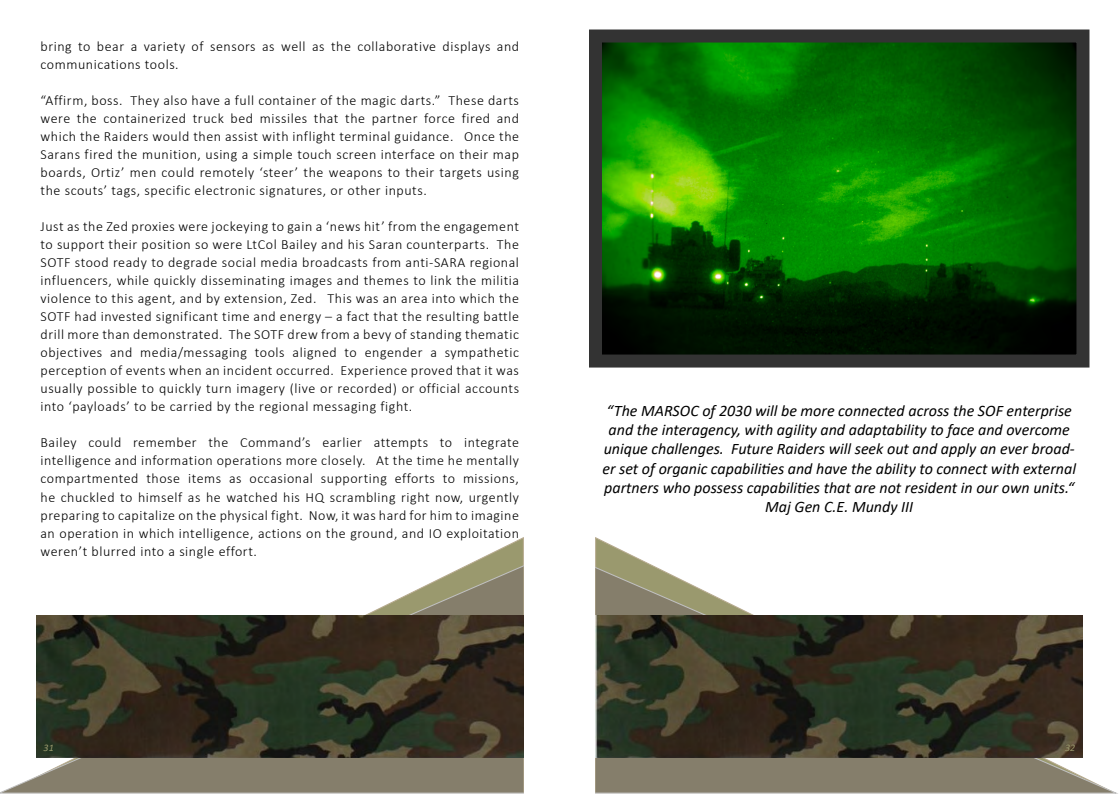
<style>
.page{position:relative;width:1119px;height:794px;background:#fff}
.page>*{position:absolute;margin:0;border:0;box-sizing:border-box;transform-origin:0 0}
.t1{font:italic 16px/19.2px "Calibri";color:#000;text-align:center}
.t2{font:300 14px/18px "Calibri";letter-spacing:.04em;color:#000;text-align:justify}
.t3{font:italic 10px "Calibri";color:#9a996e}
</style>
<div class="page">
<svg style="left:469px;top:537px;width:55px;height:256px"></svg>
<svg style="left:595px;top:537px;width:55px;height:27px"></svg>
<svg style="left:595px;top:564px;width:523px;height:230px"></svg>
<svg style="left:0;top:564px;width:523px;height:230px"></svg>
<img style="left:36px;top:615px;width:487px;height:143px">
<img style="left:595px;top:615px;width:488px;height:143px">
<img style="left:603px;top:44px;width:472px;height:309px">
<div style="left:589px;top:30px;width:500px;height:337px;border:13px solid #333"></div>
<p class="t2" style="left:40px;top:37px;width:480px">bring to bear a variety of sensors as well as the collaborative displays and communications tools.</p>
<p class="t2" style="left:40px;top:91px;width:480px">“Affirm, boss. They also have a full container of the magic darts.” These darts were the containerized truck bed missiles that the partner force fired and which the Raiders would then assist with inflight terminal guidance. Once the Sarans fired the munition, using a simple touch screen interface on their map boards, Ortiz’ men could remotely ‘steer’ the weapons to their targets using the scouts’ tags, specific electronic signatures, or other inputs.</p>
<p class="t2" style="left:40px;top:218px;width:480px">Just as the Zed proxies were jockeying to gain a ‘news hit’ from the engagement to support their position so were LtCol Bailey and his Saran counterparts. The SOTF stood ready to degrade social media broadcasts from anti-SARA regional influencers, while quickly disseminating images and themes to link the militia violence to this agent, and by extension, Zed. This was an area into which the SOTF had invested significant time and energy – a fact that the resulting battle drill more than demonstrated. The SOTF drew from a bevy of standing thematic objectives and media/messaging tools aligned to engender a sympathetic perception of events when an incident occurred. Experience proved that it was usually possible to quickly turn imagery (live or recorded) or official accounts into ‘payloads’ to be carried by the regional messaging fight.</p>
<p class="t2" style="left:40px;top:434px;width:480px">Bailey could remember the Command’s earlier attempts to integrate intelligence and information operations more closely. At the time he mentally compartmented those items as occasional supporting efforts to missions, he chuckled to himself as he watched his HQ scrambling right now, urgently preparing to capitalize on the physical fight. Now, it was hard for him to imagine an operation in which intelligence, actions on the ground, and IO exploitation weren’t blurred into a single effort.</p>
<p class="t1" style="left:602px;top:400px;width:475px">“The MARSOC of 2030 will be more connected across the SOF enterprise and the interagency, with agility and adaptability to face and overcome unique challenges. Future Raiders will seek out and apply an ever broad&shy;er set of organic capabilities and have the ability to connect with external partners who possess capabilities that are not resident in our own units.“ Maj Gen C.E. Mundy III</p>
<p class="t3" style="left:44px;top:740px;width:12px">31</p>
<p class="t3" style="left:1065px;top:740px;width:12px">32</p>
</div>
